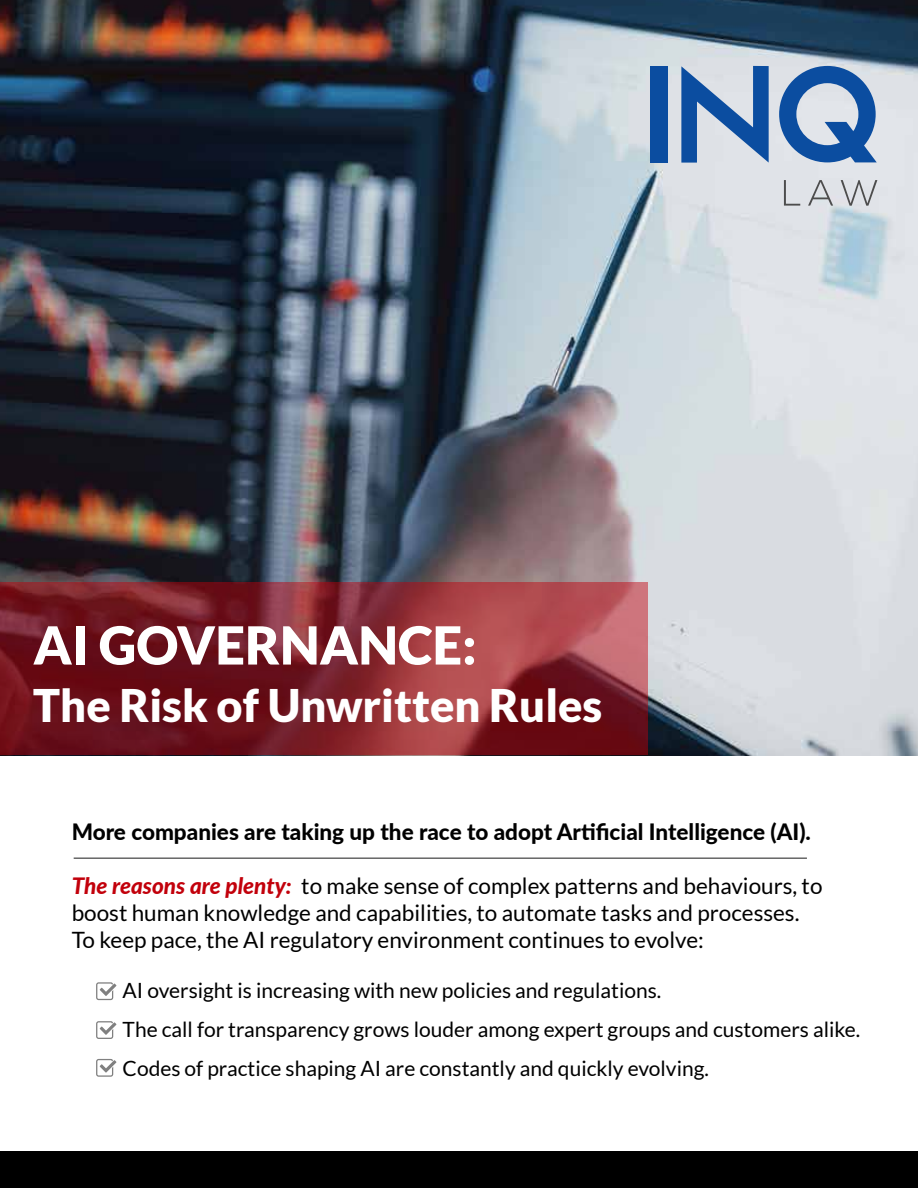
<style>
.page{position:relative;width:918px;height:1188px;background:#fff}
.page>*{position:absolute;margin:0;border:0;box-sizing:border-box;transform-origin:0 0}
.t1{font:900 52.5px "Lato";color:#fff}
.t2{font:900 45px "Lato";color:#fff}
.t3{font:22.5px/27px "Lato";color:#000}
.t4{font:800 22.5px "Lato";color:#000}
.t5{font:21px/39px "Lato";color:#000}
.s1{font-weight:800;font-style:italic;color:#c2000b}
</style>
<div class="page">
<img style="left:0;top:0;width:918px;height:756px">
<div style="left:650px;top:66px;width:18px;height:96px;background:#0b4da0"></div>
<svg style="left:681px;top:66px;width:88px;height:97px;background:#7a9bc5"></svg>
<svg style="left:779px;top:66px;width:98px;height:96px;background:#7295c2"></svg>
<svg style="left:784px;top:180px;width:16px;height:26px"></svg>
<svg style="left:808px;top:180px;width:25px;height:26px"></svg>
<svg style="left:841px;top:180px;width:36px;height:26px"></svg>
<div style="left:0;top:1151px;width:918px;height:37px;background:#000"></div>
<svg style="left:96px;top:982px;width:20px;height:18px"></svg>
<svg style="left:96px;top:1021px;width:20px;height:18px"></svg>
<svg style="left:96px;top:1059px;width:20px;height:18px"></svg>
<svg style="left:0;top:582px;width:647px;height:173px;background:#82252e"></svg>
<hr style="left:74px;top:857px;width:733px;height:2px;background:#666">
<h1 class="t1" style="left:33px;top:615px;width:445px">AI GOVERNANCE:</h1>
<h2 class="t2" style="left:33px;top:679px;width:571px">The Risk of Unwritten Rules</h2>
<p class="t4" style="left:72px;top:815px;width:741px">More companies are taking up the race to adopt Artificial Intelligence (AI).</p>
<p class="t3" style="left:72px;top:872px;width:752px"><span class="s1">The reasons are plenty:</span> to make sense of complex patterns and behaviours, to boost human knowledge and capabilities, to automate tasks and processes.<br>To keep pace, the AI regulatory environment continues to evolve:</p>
<p class="t5" style="left:123px;top:971px;width:739px">AI oversight is increasing with new policies and regulations.<br>The call for transparency grows louder among expert groups and customers alike.<br>Codes of practice shaping AI are constantly and quickly evolving.</p>
</div>
